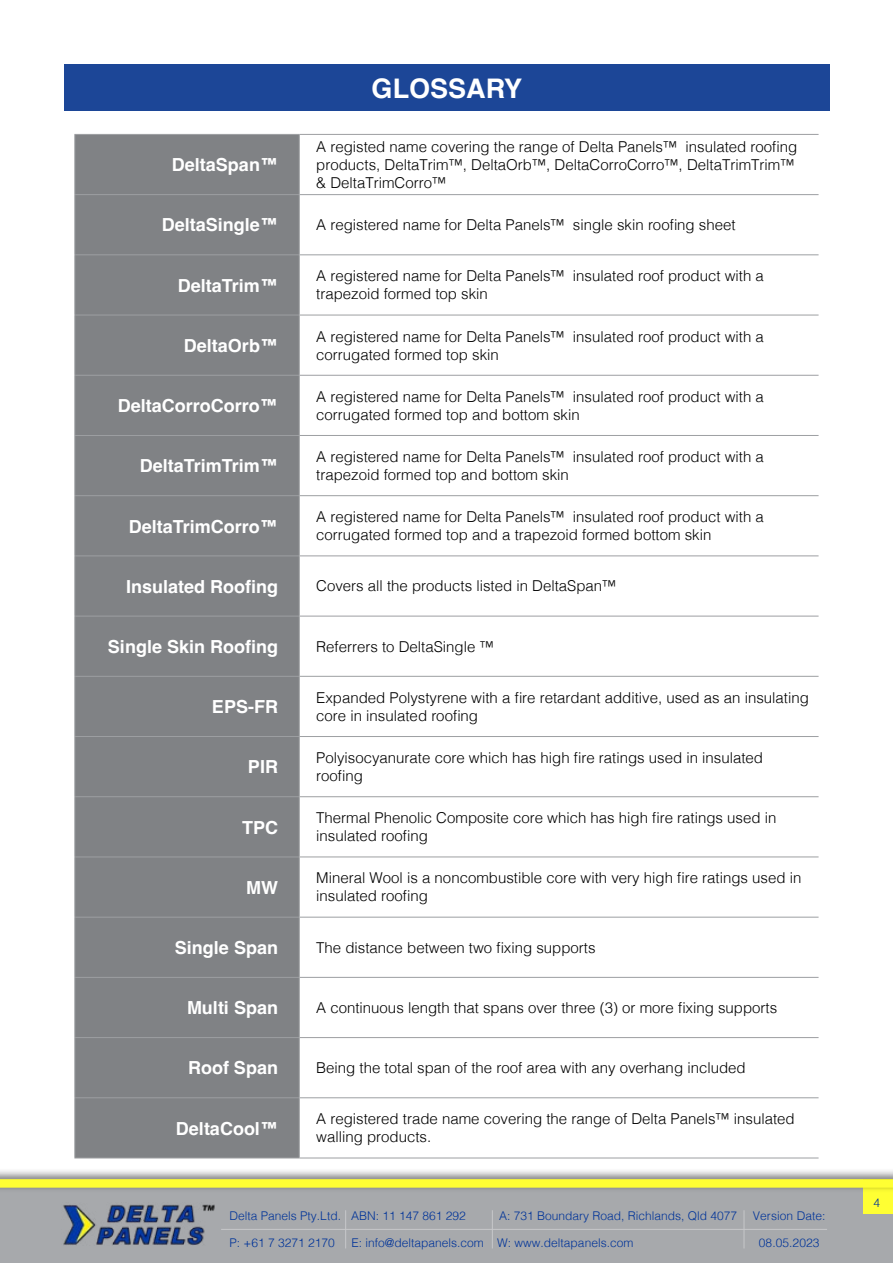
<style>
.page{position:relative;width:893px;height:1263px;background:#fff}
.page>*{position:absolute;margin:0;border:0;box-sizing:border-box;transform-origin:0 0}
.t1{font:700 27px "Helvetica";color:#fff}
.t2{font:700 18px "Helvetica";color:#fff}
.t3{font:300 15px/18px "Helvetica";color:#000}
.t4{font:300 12px "Helvetica";color:#039}
</style>
<div class="page">
<div style="left:0;top:1187px;width:893px;height:76px;background:#a7a9ac"></div>
<div style="left:863px;top:1179px;width:30px;height:35px;background:#ff3"></div>
<hr style="left:221px;top:1229px;width:606px;height:1px;background:#c7c8ca">
<hr style="left:345px;top:1210px;width:1px;height:38px;background:#c7c8ca">
<hr style="left:492px;top:1210px;width:1px;height:38px;background:#c7c8ca">
<hr style="left:744px;top:1210px;width:1px;height:38px;background:#c7c8ca">
<div style="left:0;top:1167px;width:893px;height:26px;background:#000;opacity:.6"></div>
<div style="left:0;top:1179px;width:893px;height:9px;background:#ff3"></div>
<img style="left:63px;top:1204px;width:152px;height:41px">
<div style="left:64px;top:64px;width:765px;height:47px;background:#1c4697"></div>
<svg style="left:75px;top:135px;width:224px;height:1022px;background:#828487"></svg>
<hr style="left:74px;top:134px;width:225px;height:1px;background:#9d9fa2">
<hr style="left:74px;top:135px;width:1px;height:59px;background:#9d9fa2">
<hr style="left:74px;top:194px;width:225px;height:1px;background:#9d9fa2">
<hr style="left:74px;top:195px;width:1px;height:59px;background:#9d9fa2">
<hr style="left:74px;top:254px;width:225px;height:1px;background:#9d9fa2">
<hr style="left:74px;top:255px;width:1px;height:60px;background:#9d9fa2">
<hr style="left:74px;top:315px;width:225px;height:1px;background:#9d9fa2">
<hr style="left:74px;top:315px;width:1px;height:60px;background:#9d9fa2">
<hr style="left:74px;top:375px;width:225px;height:1px;background:#9d9fa2">
<hr style="left:74px;top:376px;width:1px;height:59px;background:#9d9fa2">
<hr style="left:74px;top:435px;width:225px;height:1px;background:#9d9fa2">
<hr style="left:74px;top:436px;width:1px;height:59px;background:#9d9fa2">
<hr style="left:74px;top:495px;width:225px;height:1px;background:#9d9fa2">
<hr style="left:74px;top:496px;width:1px;height:59px;background:#9d9fa2">
<hr style="left:74px;top:555px;width:225px;height:1px;background:#9d9fa2">
<hr style="left:74px;top:556px;width:1px;height:60px;background:#9d9fa2">
<hr style="left:74px;top:616px;width:225px;height:1px;background:#9d9fa2">
<hr style="left:74px;top:616px;width:1px;height:60px;background:#9d9fa2">
<hr style="left:74px;top:676px;width:225px;height:1px;background:#9d9fa2">
<hr style="left:74px;top:677px;width:1px;height:59px;background:#9d9fa2">
<hr style="left:74px;top:736px;width:225px;height:1px;background:#9d9fa2">
<hr style="left:74px;top:737px;width:1px;height:59px;background:#9d9fa2">
<hr style="left:74px;top:796px;width:225px;height:1px;background:#9d9fa2">
<hr style="left:74px;top:797px;width:1px;height:59px;background:#9d9fa2">
<hr style="left:74px;top:856px;width:225px;height:1px;background:#9d9fa2">
<hr style="left:74px;top:857px;width:1px;height:60px;background:#9d9fa2">
<hr style="left:74px;top:917px;width:225px;height:1px;background:#9d9fa2">
<hr style="left:74px;top:917px;width:1px;height:60px;background:#9d9fa2">
<hr style="left:74px;top:977px;width:225px;height:1px;background:#9d9fa2">
<hr style="left:74px;top:978px;width:1px;height:59px;background:#9d9fa2">
<hr style="left:74px;top:1037px;width:225px;height:1px;background:#9d9fa2">
<hr style="left:74px;top:1038px;width:1px;height:59px;background:#9d9fa2">
<hr style="left:74px;top:1097px;width:225px;height:1px;background:#9d9fa2">
<hr style="left:74px;top:1098px;width:1px;height:59px;background:#9d9fa2">
<hr style="left:74px;top:1157px;width:225px;height:1px;background:#9d9fa2">
<hr style="left:299px;top:134px;width:520px;height:1px;background:#9d9fa2">
<hr style="left:299px;top:135px;width:1px;height:59px;background:#9d9fa2">
<hr style="left:299px;top:194px;width:520px;height:1px;background:#9d9fa2">
<hr style="left:299px;top:195px;width:1px;height:59px;background:#9d9fa2">
<hr style="left:299px;top:254px;width:520px;height:1px;background:#9d9fa2">
<hr style="left:299px;top:255px;width:1px;height:60px;background:#9d9fa2">
<hr style="left:299px;top:315px;width:520px;height:1px;background:#9d9fa2">
<hr style="left:299px;top:315px;width:1px;height:60px;background:#9d9fa2">
<hr style="left:299px;top:375px;width:520px;height:1px;background:#9d9fa2">
<hr style="left:299px;top:376px;width:1px;height:59px;background:#9d9fa2">
<hr style="left:299px;top:435px;width:520px;height:1px;background:#9d9fa2">
<hr style="left:299px;top:436px;width:1px;height:59px;background:#9d9fa2">
<hr style="left:299px;top:495px;width:520px;height:1px;background:#9d9fa2">
<hr style="left:299px;top:496px;width:1px;height:59px;background:#9d9fa2">
<hr style="left:299px;top:555px;width:520px;height:1px;background:#9d9fa2">
<hr style="left:299px;top:556px;width:1px;height:60px;background:#9d9fa2">
<hr style="left:299px;top:616px;width:520px;height:1px;background:#9d9fa2">
<hr style="left:299px;top:616px;width:1px;height:60px;background:#9d9fa2">
<hr style="left:299px;top:676px;width:520px;height:1px;background:#9d9fa2">
<hr style="left:299px;top:677px;width:1px;height:59px;background:#9d9fa2">
<hr style="left:299px;top:736px;width:520px;height:1px;background:#9d9fa2">
<hr style="left:299px;top:737px;width:1px;height:59px;background:#9d9fa2">
<hr style="left:299px;top:796px;width:520px;height:1px;background:#9d9fa2">
<hr style="left:299px;top:797px;width:1px;height:59px;background:#9d9fa2">
<hr style="left:299px;top:856px;width:520px;height:1px;background:#9d9fa2">
<hr style="left:299px;top:857px;width:1px;height:60px;background:#9d9fa2">
<hr style="left:299px;top:917px;width:520px;height:1px;background:#9d9fa2">
<hr style="left:299px;top:917px;width:1px;height:60px;background:#9d9fa2">
<hr style="left:299px;top:977px;width:520px;height:1px;background:#9d9fa2">
<hr style="left:299px;top:978px;width:1px;height:59px;background:#9d9fa2">
<hr style="left:299px;top:1037px;width:520px;height:1px;background:#9d9fa2">
<hr style="left:299px;top:1038px;width:1px;height:59px;background:#9d9fa2">
<hr style="left:299px;top:1097px;width:520px;height:1px;background:#9d9fa2">
<hr style="left:299px;top:1098px;width:1px;height:59px;background:#9d9fa2">
<hr style="left:299px;top:1157px;width:520px;height:1px;background:#9d9fa2">
<p class="t2" style="left:172px;top:154px;width:108px">DeltaSpan™</p>
<h1 class="t1" style="left:372px;top:72px;width:152px">GLOSSARY</h1>
<p class="t3" style="left:316px;top:137px;width:482px">A registed name covering the range of Delta Panels™ insulated roofing products, DeltaTrim™, DeltaOrb™, DeltaCorroCorro™, DeltaTrimTrim™ &amp; DeltaTrimCorro™</p>
<p class="t2" style="left:162px;top:214px;width:118px">DeltaSingle™</p>
<p class="t3" style="left:316px;top:215px;width:421px">A registered name for Delta Panels™ single skin roofing sheet</p>
<p class="t2" style="left:178px;top:274px;width:102px">DeltaTrim™</p>
<p class="t3" style="left:316px;top:266px;width:449px">A registered name for Delta Panels™ insulated roof product with a trapezoid formed top skin</p>
<p class="t2" style="left:184px;top:335px;width:96px">DeltaOrb™</p>
<p class="t3" style="left:316px;top:326px;width:449px">A registered name for Delta Panels™ insulated roof product with a corrugated formed top skin</p>
<p class="t2" style="left:118px;top:395px;width:162px">DeltaCorroCorro™</p>
<p class="t3" style="left:316px;top:386px;width:449px">A registered name for Delta Panels™ insulated roof product with a corrugated formed top and bottom skin</p>
<p class="t2" style="left:140px;top:455px;width:140px">DeltaTrimTrim™</p>
<p class="t3" style="left:316px;top:447px;width:449px">A registered name for Delta Panels™ insulated roof product with a trapezoid formed top and bottom skin</p>
<p class="t2" style="left:129px;top:515px;width:151px">DeltaTrimCorro™</p>
<p class="t3" style="left:316px;top:507px;width:449px">A registered name for Delta Panels™ insulated roof product with a corrugated formed top and a trapezoid formed bottom skin</p>
<p class="t2" style="left:126px;top:575px;width:154px">Insulated Roofing</p>
<p class="t3" style="left:316px;top:576px;width:302px">Covers all the products listed in DeltaSpan™</p>
<p class="t2" style="left:108px;top:636px;width:172px">Single Skin Roofing</p>
<p class="t3" style="left:316px;top:636px;width:179px">Referrers to DeltaSingle ™</p>
<p class="t2" style="left:212px;top:696px;width:68px">EPS-FR</p>
<p class="t3" style="left:316px;top:687px;width:494px">Expanded Polystyrene with a fire retardant additive, used as an insulating core in insulated roofing</p>
<p class="t2" style="left:248px;top:756px;width:32px">PIR</p>
<p class="t3" style="left:316px;top:748px;width:448px">Polyisocyanurate core which has high fire ratings used in insulated roofing</p>
<p class="t2" style="left:242px;top:816px;width:37px">TPC</p>
<p class="t3" style="left:316px;top:808px;width:462px">Thermal Phenolic Composite core which has high fire ratings used in insulated roofing</p>
<p class="t2" style="left:246px;top:876px;width:33px">MW</p>
<p class="t3" style="left:316px;top:868px;width:487px">Mineral Wool is a noncombustible core with very high fire ratings used in insulated roofing</p>
<p class="t2" style="left:175px;top:937px;width:105px">Single Span</p>
<p class="t3" style="left:316px;top:937px;width:281px">The distance between two fixing supports</p>
<p class="t2" style="left:187px;top:997px;width:93px">Multi Span</p>
<p class="t3" style="left:316px;top:997px;width:463px">A continuous length that spans over three (3) or more fixing supports</p>
<p class="t2" style="left:188px;top:1057px;width:92px">Roof Span</p>
<p class="t3" style="left:316px;top:1058px;width:431px">Being the total span of the roof area with any overhang included</p>
<p class="t2" style="left:176px;top:1117px;width:104px">DeltaCool™</p>
<p class="t3" style="left:316px;top:1109px;width:480px">A registered trade name covering the range of Delta Panels™ insulated walling products.</p>
<p class="t4" style="left:230px;top:1205px;width:238px">Delta Panels Pty.Ltd. ABN: 11 147 861 292</p>
<p class="t4" style="left:499px;top:1205px;width:240px">A: 731 Boundary Road, Richlands, Qld 4077</p>
<p class="t4" style="left:230px;top:1233px;width:107px">P: +61 7 3271 2170</p>
<p class="t4" style="left:352px;top:1233px;width:283px">E: info@deltapanels.com W: www.deltapanels.com</p>
<p class="t4" style="left:753px;top:1205px;width:74px">Version Date:</p>
<p class="t4" style="left:759px;top:1233px;width:62px">08.05.2023</p>
<p class="t4" style="left:873px;top:1192px;width:8px">4</p>
</div>
